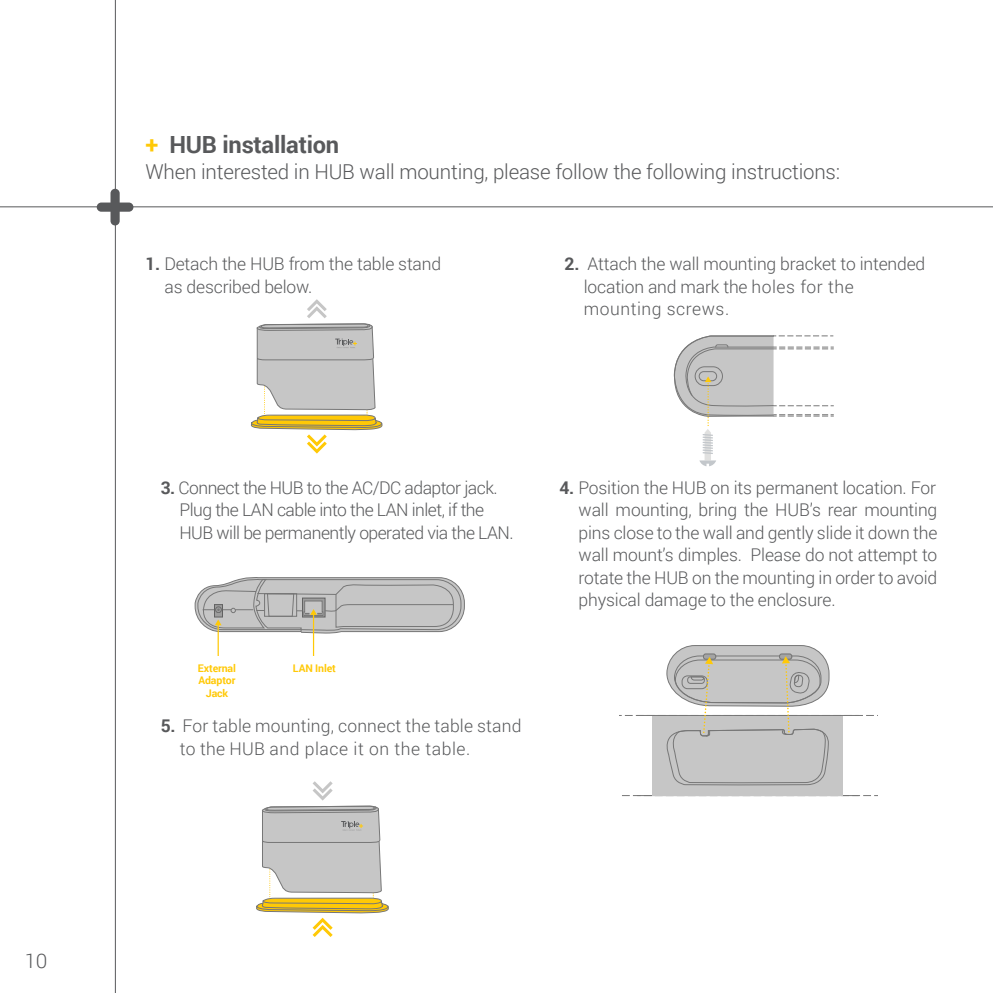
<style>
.page{position:relative;width:993px;height:993px;background:#fff}
.page>*{position:absolute;margin:0;border:0;box-sizing:border-box;transform-origin:0 0}
.t1{font:700 23.5px "Roboto";letter-spacing:-.01em;color:#58595b}
.t2{font:300 20.5px "Roboto";letter-spacing:-.01em;color:#58595b}
.t3{font:300 20px "Roboto";color:#58595b}
.t4{font:300 17.5px/22.5px "Roboto";letter-spacing:-.01em;color:#58595b}
.t5{font:300 17.5px/22.5px "Roboto";letter-spacing:-.03em;color:#58595b}
.t6{font:300 17.5px/22.5px "Roboto";letter-spacing:.01em;color:#58595b}
.t7{font:700 10.5px/12.8px "Roboto";letter-spacing:-.01em;color:#ffc907;text-align:center}
.s1{color:#ffc907}
.s2{font-weight:700}
</style>
<div class="page">
<hr style="left:0;top:206px;width:992px;height:1px;background:#58595b">
<hr style="left:115px;top:0;width:1px;height:992px;background:#58595b">
<svg style="left:307px;top:299px;width:20px;height:19px"></svg>
<svg style="left:251px;top:324px;width:132px;height:129px"></svg>
<svg style="left:673px;top:335px;width:160px;height:131px"></svg>
<hr style="left:637px;top:794px;width:221px;height:1px;background:#777">
<div style="left:652px;top:715px;width:191px;height:80px;background:#c6c6c6"></div>
<svg style="left:619px;top:645px;width:255px;height:140px"></svg>
<svg style="left:256px;top:781px;width:133px;height:155px"></svg>
<hr style="left:217px;top:624px;width:2px;height:31px;background:#ffc906">
<hr style="left:313px;top:613px;width:1px;height:42px;background:#ffc906">
<svg style="left:195px;top:577px;width:269px;height:56px;background:#bcbcbb"></svg>
<svg style="left:97px;top:189px;width:36px;height:36px"></svg>
<p class="t3" style="left:25px;top:951px;width:24px">10</p>
<h1 class="t1" style="left:145px;top:134px;width:195px"><span class="s1">+</span> HUB installation</h1>
<p class="t2" style="left:145px;top:163px;width:696px">When interested in HUB wall mounting, please follow the following instructions:</p>
<p class="t4" style="left:164px;top:254px;width:278px;text-indent:-19px"><span class="s2">1.</span> Detach the HUB from the table stand as described below.</p>
<p class="t4" style="left:583px;top:254px;width:343px;text-indent:-19px"><span class="s2">2.</span> Attach the wall mounting bracket to intended location and mark the holes for the mounting screws.</p>
<p class="t5" style="left:179px;top:475px;width:335px;text-indent:-19px"><span class="s2">3.</span> Connect the HUB to the AC/DC adaptor jack.<br>Plug the LAN cable into the LAN inlet, if the<br>HUB will be permanently operated via the LAN.</p>
<p class="t4" style="left:578px;top:477px;width:360px;text-align:justify;text-indent:-19px"><span class="s2">4.</span> Position the HUB on its permanent location. For wall mounting, bring the HUB’s rear mounting pins close to the wall and gently slide it down the wall mount’s dimples. Please do not attempt to rotate the HUB on the mounting in order to avoid physical damage to the enclosure.</p>
<p class="t7" style="left:198px;top:662px;width:40px">External<br>Adaptor<br>Jack</p>
<p class="t7" style="left:293px;top:662px;width:44px">LAN Inlet</p>
<p class="t6" style="left:180px;top:716px;width:343px;text-indent:-19px"><span class="s2">5.</span> For table mounting, connect the table stand to the HUB and place it on the table.</p>
</div>
